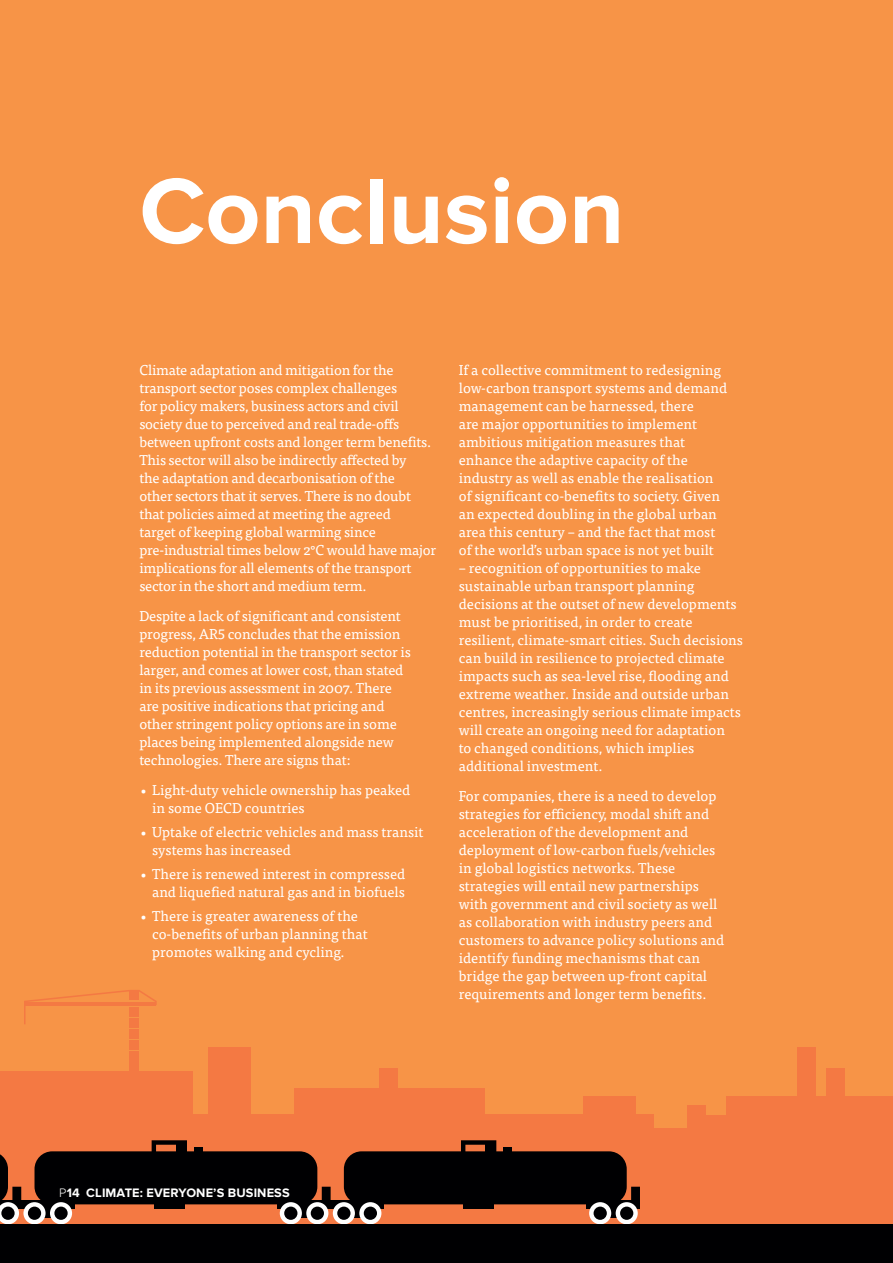
<style>
.page{position:relative;width:893px;height:1263px;background:#f79447}
.page>*{position:absolute;margin:0;border:0;box-sizing:border-box;transform-origin:0 0}
.t1{font:700 96px "Proxima Nova";color:#fff}
.t2{font:14.25px/18px "Tisa Pro";color:#fff}
.t3{font:700 12.75px "Proxima Nova";letter-spacing:.01em;color:#fff}
.s1{font-weight:300}
</style>
<div class="page">
<div style="left:0;top:1071px;width:192px;height:192px;background:#f47943"></div>
<div style="left:208px;top:1047px;width:43px;height:210px;background:#f47943"></div>
<div style="left:797px;top:1047px;width:19px;height:210px;background:#f47943"></div>
<div style="left:826px;top:1068px;width:19px;height:189px;background:#f47943"></div>
<div style="left:379px;top:1068px;width:19px;height:189px;background:#f47943"></div>
<div style="left:687px;top:1106px;width:18px;height:157px;background:#f47943"></div>
<div style="left:294px;top:1088px;width:191px;height:160px;background:#f47943"></div>
<div style="left:146px;top:1114px;width:190px;height:149px;background:#f47943"></div>
<div style="left:463px;top:1114px;width:191px;height:149px;background:#f47943"></div>
<div style="left:584px;top:1096px;width:52px;height:160px;background:#f47943"></div>
<div style="left:648px;top:1128px;width:52px;height:135px;background:#f47943"></div>
<div style="left:726px;top:1096px;width:167px;height:160px;background:#f47943"></div>
<div style="left:697px;top:1114px;width:167px;height:142px;background:#f47943"></div>
<div style="left:129px;top:1018px;width:10px;height:10px;background:#f47943"></div>
<div style="left:129px;top:1029px;width:10px;height:10px;background:#f47943"></div>
<div style="left:129px;top:1040px;width:10px;height:9px;background:#f47943"></div>
<div style="left:129px;top:1051px;width:10px;height:9px;background:#f47943"></div>
<div style="left:129px;top:1061px;width:10px;height:10px;background:#f47943"></div>
<svg style="left:24px;top:990px;width:133px;height:34px"></svg>
<div style="left:35px;top:1151px;width:282px;height:53px;background:#000002;border-radius:18px"></div>
<svg style="left:152px;top:1140px;width:35px;height:12px"></svg>
<div style="left:194px;top:1147px;width:8px;height:13px;background:#000002"></div>
<div style="left:21px;top:1200px;width:53px;height:9px;background:#000002"></div>
<div style="left:278px;top:1200px;width:53px;height:9px;background:#000002"></div>
<svg style="left:0;top:1151px;width:72px;height:73px"></svg>
<div style="left:154px;top:1200px;width:31px;height:9px;background:#000002"></div>
<div style="left:344px;top:1151px;width:283px;height:53px;background:#000002;border-radius:18px"></div>
<svg style="left:461px;top:1140px;width:35px;height:12px"></svg>
<div style="left:503px;top:1147px;width:9px;height:13px;background:#000002"></div>
<div style="left:331px;top:1200px;width:53px;height:9px;background:#000002"></div>
<div style="left:587px;top:1200px;width:53px;height:9px;background:#000002"></div>
<svg style="left:280px;top:1187px;width:101px;height:37px"></svg>
<div style="left:463px;top:1200px;width:31px;height:9px;background:#000002"></div>
<svg style="left:589px;top:1187px;width:51px;height:37px"></svg>
<div style="left:0;top:1224px;width:893px;height:39px;background:#000002"></div>
<h1 class="t1" style="left:139px;top:156px;width:487px">Conclusion</h1>
<p class="t2" style="left:139px;top:360px;width:298px">Climate adaptation and mitigation for the transport sector poses complex challenges<br>for policy makers, business actors and civil society due to perceived and real trade-offs between upfront costs and longer term benefits.<br>This sector will also be indirectly affected by<br>the adaptation and decarbonisation of the<br>other sectors that it serves. There is no doubt that policies aimed at meeting the agreed<br>target of keeping global warming since pre-industrial times below 2°C would have major implications for all elements of the transport sector in the short and medium term.</p>
<p class="t2" style="left:139px;top:606px;width:273px">Despite a lack of significant and consistent progress, AR5 concludes that the emission reduction potential in the transport sector is larger, and comes at lower cost, than stated in its previous assessment in 2007. There are positive indications that pricing and other stringent policy options are in some places being implemented alongside new technologies. There are signs that:</p>
<p class="t2" style="left:152px;top:780px;width:260px;text-indent:-13px">• Light-duty vehicle ownership has peaked in some OECD countries</p>
<p class="t2" style="left:152px;top:822px;width:273px;text-indent:-13px">• Uptake of electric vehicles and mass transit systems has increased</p>
<p class="t2" style="left:139px;top:864px;width:267px;text-align:right">• There is renewed interest in compressed and liquefied natural gas and in biofuels</p>
<p class="t2" style="left:152px;top:906px;width:217px;text-indent:-13px">• There is greater awareness of the co-benefits of urban planning that promotes walking and cycling.</p>
<p class="t2" style="left:459px;top:360px;width:270px">If a collective commitment to redesigning low-carbon transport systems and demand management can be harnessed, there<br>are major opportunities to implement ambitious mitigation measures that enhance the adaptive capacity of the industry as well as enable the realisation of significant co-benefits to society. Given an expected doubling in the global urban area this century – and the fact that most of the world’s urban space is not yet built</p>
<p class="t2" style="left:459px;top:558px;width:286px">– recognition of opportunities to make sustainable urban transport planning decisions at the outset of new developments must be prioritised, in order to create resilient, climate-smart cities. Such decisions can build in resilience to projected climate impacts such as sea-level rise, flooding and extreme weather. Inside and outside urban centres, increasingly serious climate impacts will create an ongoing need for adaptation<br>to changed conditions, which implies additional investment.</p>
<p class="t2" style="left:459px;top:786px;width:267px">For companies, there is a need to develop strategies for efficiency, modal shift and acceleration of the development and deployment of low-carbon fuels/vehicles in global logistics networks. These strategies will entail new partnerships with government and civil society as well as collaboration with industry peers and customers to advance policy solutions and identify funding mechanisms that can bridge the gap between up-front capital requirements and longer term benefits.</p>
<p class="t3" style="left:59px;top:1185px;width:232px"><span class="s1">P</span>14 CLIMATE: EVERYONE’S BUSINESS</p>
</div>
